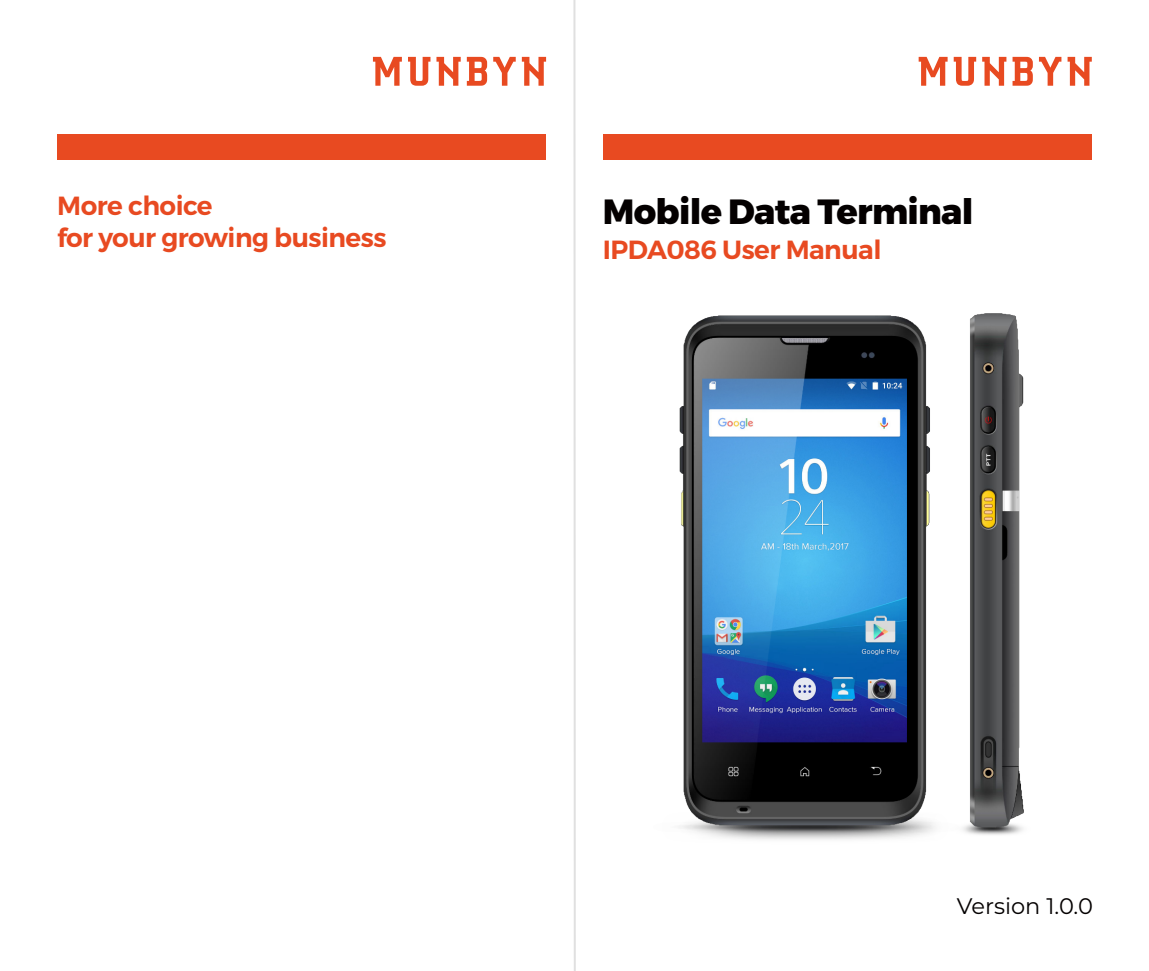
<style>
.page{position:relative;width:1149px;height:971px;background:#fff}
.page>*{position:absolute;margin:0;border:0;box-sizing:border-box;transform-origin:0 0}
.t1{font:800 35px "Montserrat";letter-spacing:-.02em;color:#040000}
.t2{font:600 26.25px/31.5px "Montserrat";letter-spacing:-.02em;color:#e84a21}
.t3{font:22.5px "Montserrat";color:#040000}
</style>
<div class="page">
<div style="left:57px;top:134px;width:489px;height:25px;background:#e84a21"></div>
<div style="left:602px;top:134px;width:489px;height:25px;background:#e84a21"></div>
<svg style="left:1067px;top:57px;width:24px;height:29px"></svg>
<svg style="left:1039px;top:57px;width:22px;height:29px"></svg>
<svg style="left:918px;top:57px;width:29px;height:29px"></svg>
<svg style="left:953px;top:57px;width:22px;height:29px"></svg>
<svg style="left:982px;top:57px;width:24px;height:29px"></svg>
<svg style="left:1012px;top:57px;width:20px;height:29px"></svg>
<svg style="left:521px;top:57px;width:25px;height:29px"></svg>
<svg style="left:493px;top:57px;width:22px;height:29px"></svg>
<svg style="left:373px;top:57px;width:29px;height:29px"></svg>
<svg style="left:408px;top:57px;width:22px;height:29px"></svg>
<svg style="left:436px;top:57px;width:24px;height:29px"></svg>
<svg style="left:466px;top:57px;width:21px;height:29px"></svg>
<img style="left:679px;top:313px;width:345px;height:527px">
<hr style="left:573px;top:0;width:2px;height:971px;background:#e0e0e0">
<p class="t2" style="left:57px;top:190px;width:331px">More choice<br>for your growing business</p>
<h1 class="t1" style="left:602px;top:190px;width:372px">Mobile Data Terminal</h1>
<p class="t2" style="left:602px;top:235px;width:280px">IPDA086 User Manual</p>
<p class="t3" style="left:956px;top:890px;width:137px">Version 1.0.0</p>
</div>
